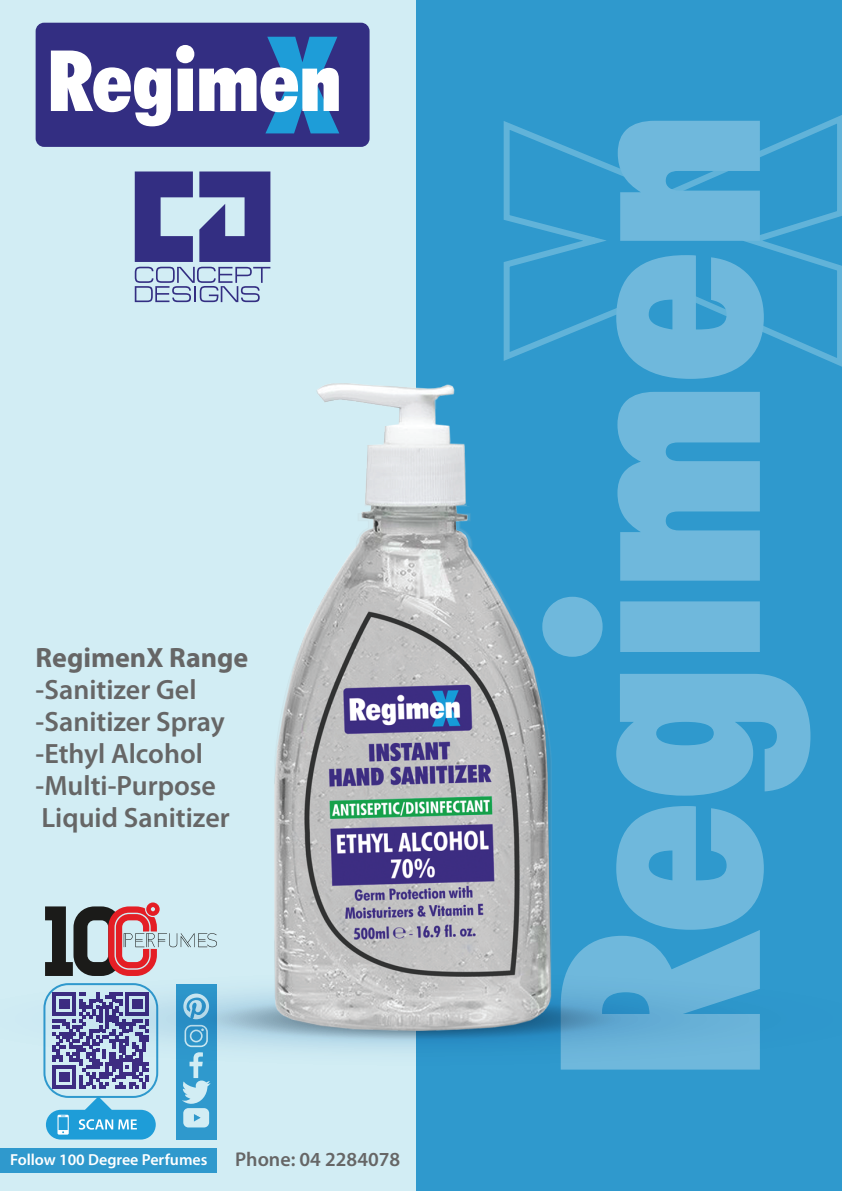
<style>
.page{position:relative;width:842px;height:1191px;background:#fff}
.page>*{position:absolute;margin:0;border:0;box-sizing:border-box;transform-origin:0 0}
.t1{font:600 28px/32px "Myriad Pro";color:#666}
.t2{font:700 28px "Myriad Pro";color:#666}
.t3{font:600 20px "Myriad Pro";color:#666}
.t4{font:600 16px "Myriad Pro";color:#fff}
</style>
<div class="page">
<div style="left:0;top:0;width:421px;height:1191px;background:#d2edf4"></div>
<div style="left:417px;top:0;width:425px;height:1191px;background:#2f99cd"></div>
<div style="left:36px;top:23px;width:334px;height:124px;background:#332e82;border-radius:8px"></div>
<svg style="left:51px;top:37px;width:288px;height:96px"></svg>
<svg style="left:53px;top:1073px;width:96px;height:15px"></svg>
<div style="left:46px;top:1109px;width:110px;height:30px;background:#1e9dd8;border-radius:15px"></div>
<svg style="left:79px;top:1096px;width:58px;height:33px"></svg>
<svg style="left:58px;top:1114px;width:11px;height:20px"></svg>
<svg style="left:45px;top:902px;width:172px;height:62px"></svg>
<div style="left:176px;top:984px;width:40px;height:155px;background:#2f99cd"></div>
<div style="left:183px;top:1108px;width:26px;height:19px;background:#d2edf4;border-radius:5px"></div>
<svg style="left:194px;top:1114px;width:6px;height:7px"></svg>
<svg style="left:182px;top:1073px;width:29px;height:31px"></svg>
<div style="left:0;top:1148px;width:216px;height:24px;background:#2f99cd"></div>
<svg style="left:135px;top:171px;width:135px;height:131px"></svg>
<svg style="left:504px;top:115px;width:338px;height:252px"></svg>
<svg style="left:570px;top:806px;width:194px;height:158px"></svg>
<svg style="left:616px;top:674px;width:194px;height:121px"></svg>
<svg style="left:551px;top:597px;width:209px;height:60px"></svg>
<svg style="left:617px;top:392px;width:143px;height:188px"></svg>
<svg style="left:616px;top:255px;width:148px;height:124px"></svg>
<svg style="left:618px;top:121px;width:142px;height:120px;background:#66b4da"></svg>
<svg style="left:43px;top:964px;width:717px;height:109px"></svg>
<img style="left:274px;top:383px;width:277px;height:647px">
<p class="t2" style="left:36px;top:639px;width:214px">RegimenX Range</p>
<p class="t1" style="left:36px;top:672px;width:196px">-Sanitizer Gel -Sanitizer Spray -Ethyl Alcohol -Multi-Purpose<br>Liquid Sanitizer</p>
<p class="t4" style="left:10px;top:1149px;width:199px">Follow 100 Degree Perfumes</p>
<p class="t3" style="left:235px;top:1147px;width:167px">Phone: 04 2284078</p>
</div>
